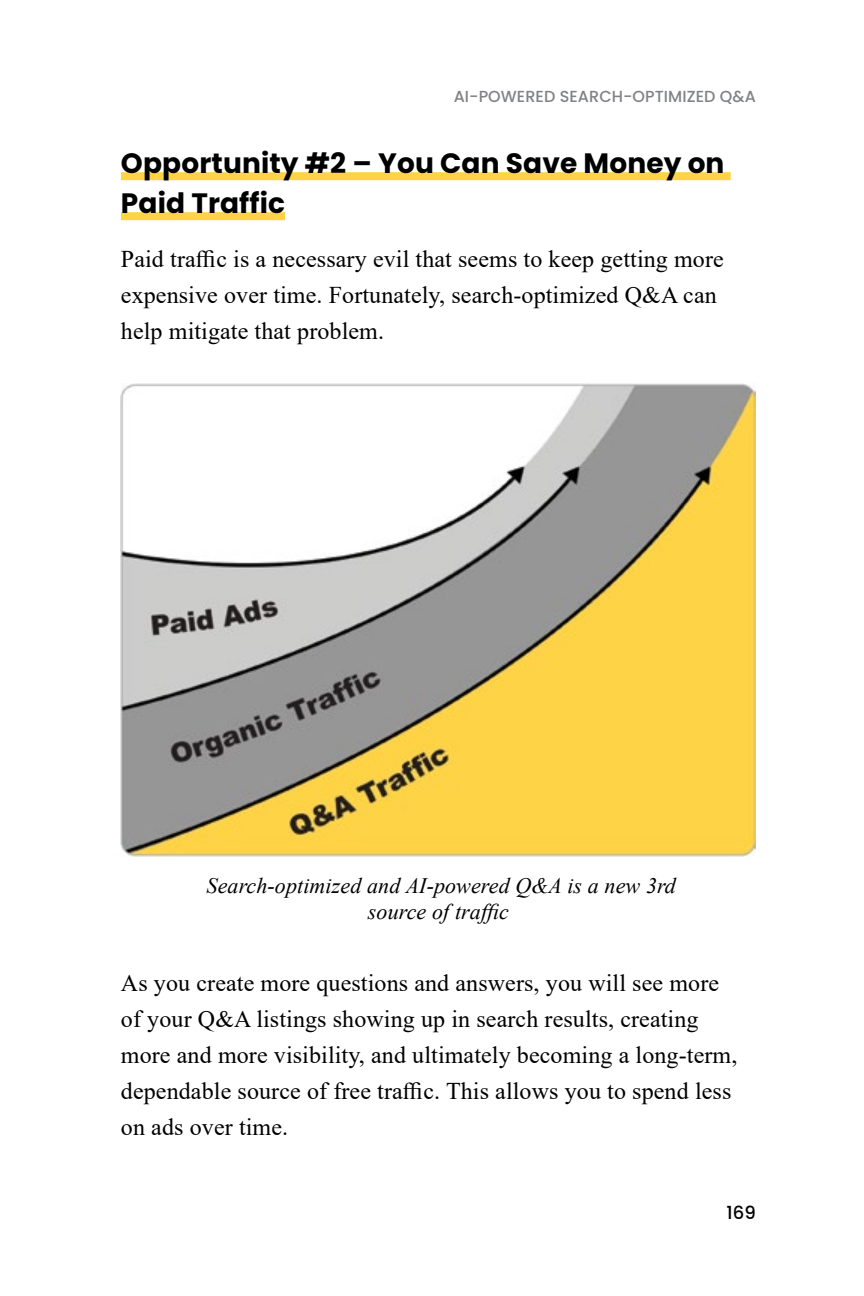
<style>
.page{position:relative;width:864px;height:1296px;background:#fff}
.page>*{position:absolute;margin:0;border:0;box-sizing:border-box;transform-origin:0 0}
.t1{font:700 28px/40px "Poppins";letter-spacing:.005em;color:#000}
.t2{font:24px/36px "Times New Roman";letter-spacing:.005em;color:#000}
.t3{font:italic 22px/26px "Times New Roman";letter-spacing:.005em;color:#000;text-align:center}
.t4{font:500 18px "Poppins";color:#000}
.t5{font:500 16px "Poppins";letter-spacing:.005em;color:#808285}
</style>
<div class="page">
<div style="left:121px;top:172px;width:610px;height:8px;background:#ffd346"></div>
<div style="left:121px;top:212px;width:164px;height:8px;background:#ffd346"></div>
<img style="left:121px;top:383px;width:635px;height:474px">
<p class="t5" style="left:454px;top:87px;width:303px">AI -POWERED SEARCH-OPTIMIZED Q&amp;A</p>
<p class="t1" style="left:121px;top:144px;width:605px">Opportunity #2 – You Can Save Money on<br>Paid Traffic</p>
<p class="t2" style="left:121px;top:241px;width:604px">Paid traffic is a necessary evil that seems to keep getting more expensive over time. Fortunately, search-optimized Q&amp;A can help mitigate that problem.</p>
<p class="t3" style="left:207px;top:872px;width:471px">Search-optimized and AI-powered Q&amp;A is a new 3rd source of traffic</p>
<p class="t2" style="left:121px;top:964px;width:618px">As you create more questions and answers, you will see more of your Q&amp;A listings showing up in search results, creating more and more visibility, and ultimately becoming a long-term, dependable source of free traffic. This allows you to spend less on ads over time.</p>
<p class="t4" style="left:727px;top:1202px;width:31px">169</p>
</div>
